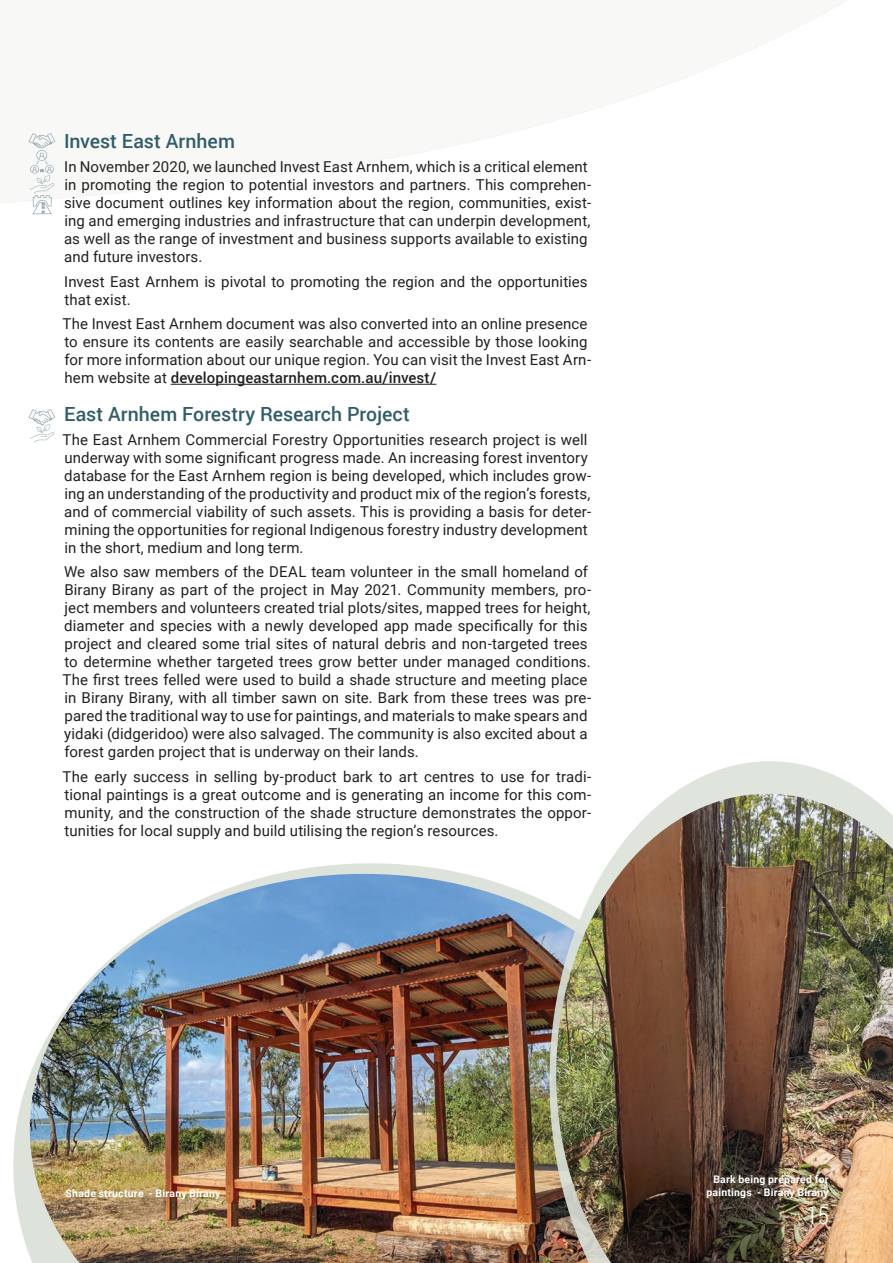
<style>
.page{position:relative;width:893px;height:1263px;background:#fff}
.page>*{position:absolute;margin:0;border:0;box-sizing:border-box;transform-origin:0 0}
.t1{font:300 24px "Roboto Condensed";color:#fff}
.Heading_2020{font:500 19.5px "Roboto";color:#305d67}
.Body_Copy{font:15px/18px "Roboto";letter-spacing:.005em;color:#231f20}
.Body_Copy-2{font:700 10.5px/12.6px "Roboto";letter-spacing:.02em;color:#fff;text-align:right}
.s1{font-weight:500}
</style>
<div class="page">
<svg style="left:13px;top:863px;width:451px;height:393px"></svg>
<svg style="left:28px;top:409px;width:27px;height:34px"></svg>
<svg style="left:28px;top:133px;width:27px;height:81px"></svg>
<img style="left:30px;top:874px;width:519px;height:389px">
<svg style="left:549px;top:761px;width:318px;height:502px"></svg>
<img style="left:556px;top:794px;width:337px;height:469px">
<hr style="left:171px;top:384px;width:265px;height:1px;background:#231f20">
<p class="Heading_2020" style="left:64px;top:127px;width:172px">Invest East Arnhem</p>
<p class="Body_Copy" style="left:64px;top:157px;width:529px">In November 2020, we launched Invest East Arnhem, which is a critical element in promoting the region to potential investors and partners. This comprehen&shy;sive document outlines key information about the region, communities, exist&shy;ing and emerging industries and infrastructure that can underpin development, as well as the range of investment and business supports available to existing and future investors.</p>
<p class="Body_Copy" style="left:64px;top:272px;width:525px">Invest East Arnhem is pivotal to promoting the region and the opportunities that exist.</p>
<p class="Body_Copy" style="left:63px;top:314px;width:530px">The Invest East Arnhem document was also converted into an online presence to ensure its contents are easily searchable and accessible by those looking for more information about our unique region. You can visit the Invest East Arn&shy;hem website at <span class="s1">developingeastarnhem.com.au/invest/</span></p>
<p class="Heading_2020" style="left:64px;top:400px;width:347px">East Arnhem Forestry Research Project</p>
<p class="Body_Copy" style="left:63px;top:430px;width:530px">The East Arnhem Commercial Forestry Opportunities research project is well underway with some significant progress made. An increasing forest inventory database for the East Arnhem region is being developed, which includes grow&shy;ing an understanding of the productivity and product mix of the region’s forests, and of commercial viability of such assets. This is providing a basis for deter&shy;mining the opportunities for regional Indigenous forestry industry development in the short, medium and long term.</p>
<p class="Body_Copy" style="left:63px;top:562px;width:530px">We also saw members of the DEAL team volunteer in the small homeland of Birany Birany as part of the project in May 2021. Community members, pro&shy;ject members and volunteers created trial plots/sites, mapped trees for height, diameter and species with a newly developed app made specifically for this project and cleared some trial sites of natural debris and non-targeted trees to determine whether targeted trees grow better under managed conditions.<br>The first trees felled were used to build a shade structure and meeting place in Birany Birany, with all timber sawn on site. Bark from these trees was pre&shy;pared the traditional way to use for paintings, and materials to make spears and yidaki (didgeridoo) were also salvaged. The community is also excited about a forest garden project that is underway on their lands.</p>
<p class="Body_Copy" style="left:63px;top:767px;width:530px;text-align:justify">The early success in selling by-product bark to art centres to use for tradi&shy;tional paintings is a great outcome and is generating an income for this com&shy;munity, and the construction of the shade structure demonstrates the oppor&shy;tunities for local supply and build utilising the region’s resources.</p>
<p class="Body_Copy-2" style="left:65px;top:1187px;width:156px">Shade structure - Birany Birany</p>
<p class="Body_Copy-2" style="left:706px;top:1173px;width:124px">Bark being prepared for paintings - Birany Birany</p>
<h1 class="t1" style="left:807px;top:1199px;width:24px">15</h1>
</div>
